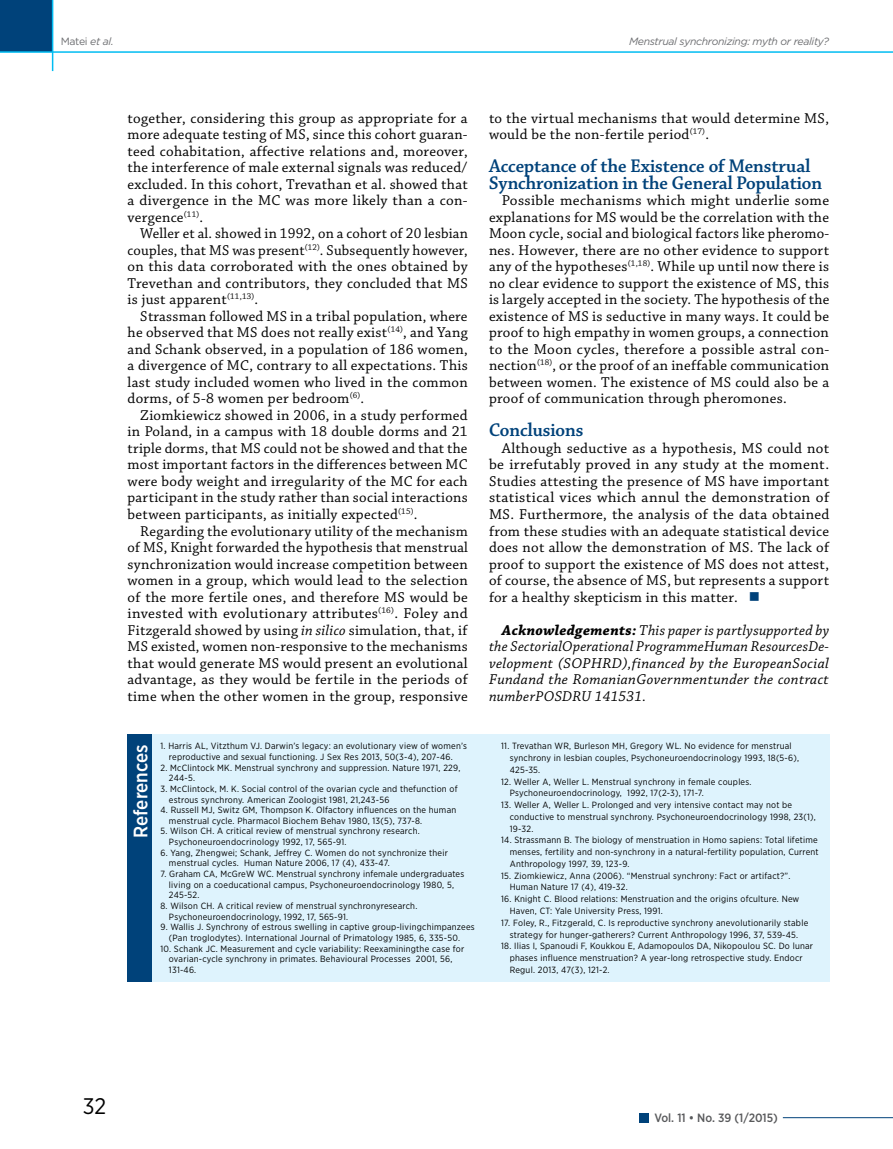
<style>
.page{position:relative;width:893px;height:1149px;background:#fff}
.page>*{position:absolute;margin:0;border:0;box-sizing:border-box;transform-origin:0 0}
.t1{font:22.5px "Gotham Narrow";color:#000}
.t2{font:19.5px/16.5px "Chaparral Pro Semibold Subh";color:#00427a}
.t3{font:500 19.5px "Gotham Narrow";color:#fff}
.t4{font:15px/16.5px "Chaparral Pro";letter-spacing:.02em;color:#000;text-align:justify}
.t5{font:italic 15px/16.5px "Chaparral Pro";letter-spacing:.02em;color:#000;text-align:justify}
.t6{font:500 12px "Gotham Narrow";color:#58595b}
.t7{font:italic 10.5px "Gotham";letter-spacing:-.03em;color:#6d6e71}
.t8{font:10.5px "Gotham";letter-spacing:-.035em;color:#6d6e71}
.t9{font:9px/10.6px "Gotham Narrow";letter-spacing:.025em;color:#000}
.s1{font-style:italic}
.s2{color:#00427a}
.s3{font-weight:700}
</style>
<div class="page">
<hr style="left:783px;top:1116px;width:110px;height:1px;background:#00427a">
<div style="left:640px;top:1112px;width:9px;height:9px;background:#00427a"></div>
<div style="left:0;top:0;width:52px;height:51px;background:#00427a"></div>
<hr style="left:0;top:51px;width:893px;height:2px;background:#00bdf2">
<hr style="left:52px;top:0;width:1px;height:71px;background:#00bdf2">
<div style="left:152px;top:733px;width:677px;height:248px;background:#def3fd"></div>
<div style="left:128px;top:733px;width:24px;height:248px;background:#00427a"></div>
<p class="t8" style="left:61px;top:34px;width:54px">Matei <span class="s1">et al.</span></p>
<p class="t7" style="left:629px;top:34px;width:202px">Menstrual synchronizing: myth or reality?</p>
<p class="t4" style="left:128px;top:110px;width:342px">together, considering this group as appropriate for a more adequate testing of MS, since this cohort guaran&shy;teed cohabitation, affective relations and, moreover, the interference of male external signals was reduced/ excluded. In this cohort, Trevathan et al. showed that a divergence in the MC was more likely than a con&shy;vergence<sup>(11)</sup>.</p>
<p class="t4" style="left:128px;top:226px;width:342px;text-indent:13px">Weller et al. showed in 1992, on a cohort of 20 lesbian couples, that MS was present<sup>(12)</sup>. Subsequently however, on this data corroborated with the ones obtained by Trevethan and contributors, they concluded that MS is just apparent<sup>(11,13)</sup>.</p>
<p class="t4" style="left:128px;top:308px;width:342px;text-indent:13px">Strassman followed MS in a tribal population, where he observed that MS does not really exist<sup>(14)</sup>, and Yang and Schank observed, in a population of 186 women, a divergence of MC, contrary to all expectations. This last study included women who lived in the common dorms, of 5-8 women per bedroom<sup>(6)</sup>.</p>
<p class="t4" style="left:128px;top:407px;width:342px;text-indent:13px">Ziomkiewicz showed in 2006, in a study performed in Poland, in a campus with 18 double dorms and 21 triple dorms, that MS could not be showed and that the most important factors in the differences between MC were body weight and irregularity of the MC for each participant in the study rather than social interactions between participants, as initially expected<sup>(15)</sup>.</p>
<p class="t4" style="left:128px;top:523px;width:342px;text-indent:13px">Regarding the evolutionary utility of the mechanism of MS, Knight forwarded the hypothesis that menstrual synchronization would increase competition between women in a group, which would lead to the selection of the more fertile ones, and therefore MS would be invested with evolutionary attributes<sup>(16)</sup>. Foley and Fitzgerald showed by using <span class="s1">in silico</span> simulation, that, if MS existed, women non-responsive to the mechanisms that would generate MS would present an evolutional advantage, as they would be fertile in the periods of time when the other women in the group, responsive</p>
<p class="t4" style="left:489px;top:110px;width:342px">to the virtual mechanisms that would determine MS, would be the non-fertile period<sup>(17)</sup>.</p>
<h2 class="t2" style="left:489px;top:159px;width:335px">Acceptance of the Existence of Menstrual<br>Synchronization in the General Population</h2>
<p class="t4" style="left:489px;top:193px;width:342px;text-indent:13px">Possible mechanisms which might underlie some explanations for MS would be the correlation with the Moon cycle, social and biological factors like pheromo&shy;nes. However, there are no other evidence to support any of the hypotheses<sup>(1,18)</sup>. While up until now there is no clear evidence to support the existence of MS, this is largely accepted in the society. The hypothesis of the existence of MS is seductive in many ways. It could be proof to high empathy in women groups, a connection to the Moon cycles, therefore a possible astral con&shy;nection<sup>(18)</sup>, or the proof of an ineffable communication between women. The existence of MS could also be a proof of communication through pheromones.</p>
<h2 class="t2" style="left:489px;top:423px;width:96px">Conclusions</h2>
<p class="t4" style="left:489px;top:440px;width:342px;text-indent:13px">Although seductive as a hypothesis, MS could not be irrefutably proved in any study at the moment.<br>Studies attesting the presence of MS have important statistical vices which annul the demonstration of MS. Furthermore, the analysis of the data obtained from these studies with an adequate statistical device does not allow the demonstration of MS. The lack of proof to support the existence of MS does not attest, of course, the absence of MS, but represents a support for a healthy skepticism in this matter. <span class="s2">■</span></p>
<p class="t5" style="left:489px;top:622px;width:342px;text-indent:13px"><span class="s3">Acknowledgements:</span> This paper is partlysupported by the SectorialOperational ProgrammeHuman ResourcesDe&shy;velopment (SOPHRD),financed by the EuropeanSocial Fundand the RomanianGovernmentunder the contract numberPOSDRU 141531.</p>
<h2 class="t3" style="left:128px;top:837px;width:95px;rotate:-90deg">References</h2>
<p class="t9" style="left:169px;top:740px;width:299px;text-indent:-9px">1. Harris AL, Vitzthum VJ. Darwin’s legacy: an evolutionary view of women’s reproductive and sexual functioning. J Sex Res 2013, 50(3-4), 207-46.</p>
<p class="t9" style="left:169px;top:761px;width:293px;text-indent:-9px">2. McClintock MK. Menstrual synchrony and suppression. Nature 1971, 229,<br>244-5.</p>
<p class="t9" style="left:169px;top:783px;width:290px;text-indent:-9px">3. McClintock, M. K. Social control of the ovarian cycle and thefunction of estrous synchrony. American Zoologist 1981, 21,243-56</p>
<p class="t9" style="left:169px;top:804px;width:289px;text-indent:-9px">4. Russell MJ, Switz GM, Thompson K. Olfactory influences on the human menstrual cycle. Pharmacol Biochem Behav 1980, 13(5), 737-8.</p>
<p class="t9" style="left:169px;top:825px;width:252px;text-indent:-9px">5. Wilson CH. A critical review of menstrual synchrony research.<br>Psychoneuroendocrinology 1992, 17, 565-91.</p>
<p class="t9" style="left:169px;top:846px;width:280px;text-indent:-9px">6. Yang, Zhengwei; Schank, Jeffrey C. Women do not synchronize their menstrual cycles. Human Nature 2006, 17 (4), 433-47.</p>
<p class="t9" style="left:169px;top:868px;width:297px;text-indent:-9px">7. Graham CA, McGreW WC. Menstrual synchrony infemale undergraduates living on a coeducational campus, Psychoneuroendocrinology 1980, 5,<br>245-52.</p>
<p class="t9" style="left:169px;top:900px;width:250px;text-indent:-9px">8. Wilson CH. A critical review of menstrual synchronyresearch.<br>Psychoneuroendocrinology, 1992, 17, 565-91.</p>
<p class="t9" style="left:169px;top:921px;width:307px;text-indent:-9px">9. Wallis J. Synchrony of estrous swelling in captive group-livingchimpanzees (Pan troglodytes). International Journal of Primatology 1985, 6, 335-50.</p>
<p class="t9" style="left:169px;top:942px;width:297px;text-indent:-9px">10. Schank JC. Measurement and cycle variability: Reexaminingthe case for ovarian-cycle synchrony in primates. Behavioural Processes 2001, 56,<br>131-46.</p>
<p class="t9" style="left:510px;top:739px;width:291px;line-height:11.7px;text-indent:-9px">11. Trevathan WR, Burleson MH, Gregory WL. No evidence for menstrual synchrony in lesbian couples, Psychoneuroendocrinology 1993, 18(5-6),<br>425-35.</p>
<p class="t9" style="left:510px;top:775px;width:243px;line-height:11.7px;text-indent:-9px">12. Weller A, Weller L. Menstrual synchrony in female couples.<br>Psychoneuroendocrinology, 1992, 17(2-3), 171-7.</p>
<p class="t9" style="left:510px;top:798px;width:308px;line-height:11.7px;text-indent:-9px">13. Weller A, Weller L. Prolonged and very intensive contact may not be conductive to menstrual synchrony. Psychoneuroendocrinology 1998, 23(1),<br>19-32.</p>
<p class="t9" style="left:510px;top:834px;width:310px;line-height:11.7px;text-align:justify;text-indent:-9px">14. Strassmann B. The biology of menstruation in Homo sapiens: Total lifetime menses, fertility and non-synchrony in a natural-fertility population, Current Anthropology 1997, 39, 123-9.</p>
<p class="t9" style="left:510px;top:869px;width:282px;line-height:11.7px;text-indent:-9px">15. Ziomkiewicz, Anna (2006). “Menstrual synchrony: Fact or artifact?”.<br>Human Nature 17 (4), 419-32.</p>
<p class="t9" style="left:510px;top:892px;width:291px;line-height:11.7px;text-indent:-9px">16. Knight C. Blood relations: Menstruation and the origins ofculture. New<br>Haven, CT: Yale University Press, 1991.</p>
<p class="t9" style="left:501px;top:916px;width:309px;line-height:11.7px;text-align:center">17. Foley, R., Fitzgerald, C. Is reproductive synchrony anevolutionarily stable strategy for hunger-gatherers? Current Anthropology 1996, 37, 539-45.</p>
<p class="t9" style="left:510px;top:939px;width:305px;line-height:11.7px;text-indent:-9px">18. Ilias I, Spanoudi F, Koukkou E, Adamopoulos DA, Nikopoulou SC. Do lunar phases influence menstruation? A year-long retrospective study. Endocr<br>Regul. 2013, 47(3), 121-2.</p>
<h1 class="t1" style="left:83px;top:1091px;width:25px">32</h1>
<p class="t6" style="left:654px;top:1109px;width:125px">Vol. 11 • No. 39 (1/2015)</p>
</div>
